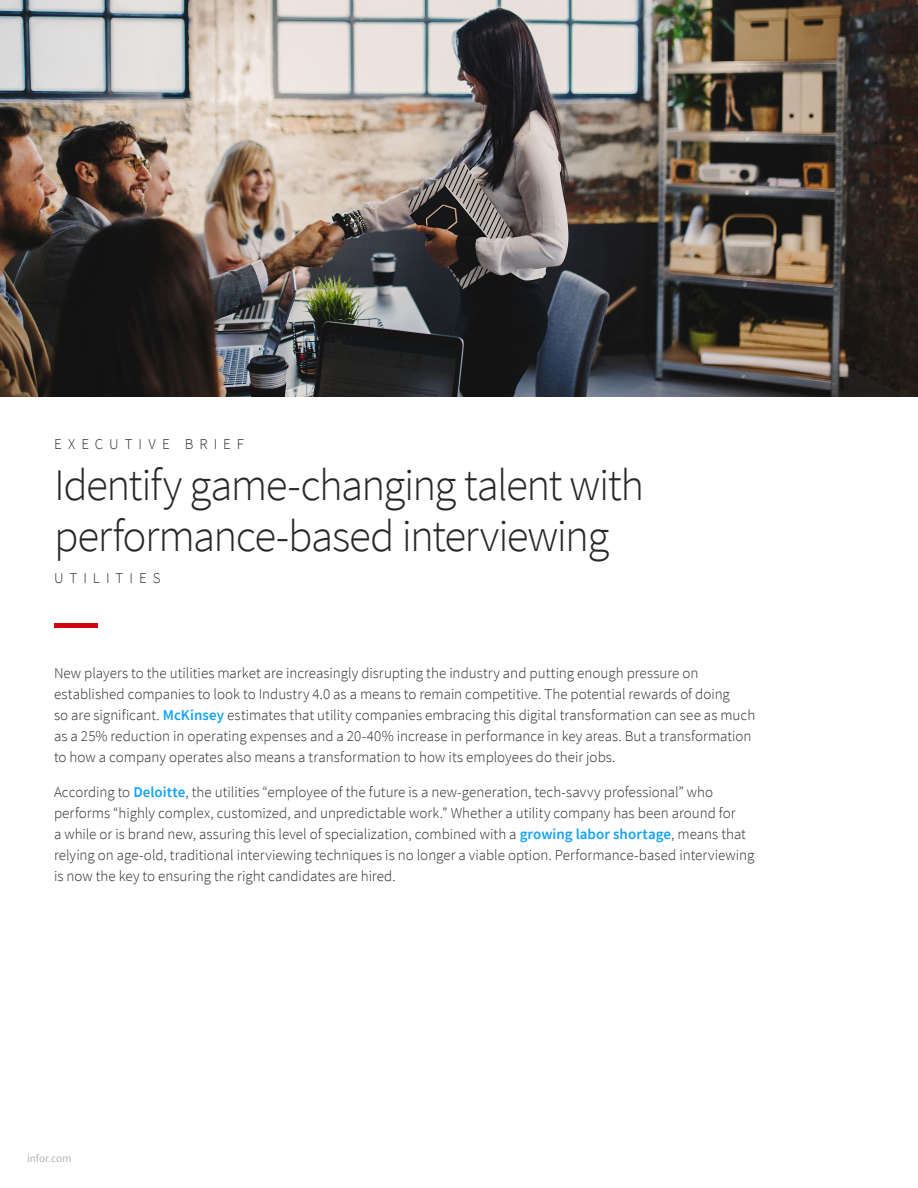
<style>
.page{position:relative;width:918px;height:1188px;background:#fff}
.page>*{position:absolute;margin:0;border:0;box-sizing:border-box;transform-origin:0 0}
.Headline{font:300 45px/51px "Source Sans Pro";letter-spacing:-.035em;color:#26292c}
.Intro_Body_Copy{font:300 15px/21px "Source Sans Pro";color:#26292c}
.Eyebrow{font:300 15px "Source Sans Pro";letter-spacing:.405em;color:#26292c}
.Mustache{font:300 15px "Source Sans Pro";letter-spacing:.4em;color:#26292c}
.t1{font:11.25px "Source Sans Pro";color:#b3b3b3}
.s1{font-weight:600;color:#13a3f7}
</style>
<div class="page">
<img style="left:0;top:0;width:918px;height:397px">
<div style="left:54px;top:623px;width:43px;height:5px;background:#d5000e"></div>
<p class="Eyebrow" style="left:54px;top:435px;width:191px">EXECUTIVE BRIEF</p>
<p class="Headline" style="left:54px;top:460px;width:592px">Identify game-changing talent with performance-based interviewing</p>
<p class="Mustache" style="left:54px;top:568px;width:108px">UTILITIES</p>
<p class="Intro_Body_Copy" style="left:54px;top:663px;width:703px">New players to the utilities market are increasingly disrupting the industry and putting enough pressure on established companies to look to Industry 4.0 as a means to remain competitive. The potential rewards of doing<br>so are significant. <span class="s1">McKinsey</span> estimates that utility companies embracing this digital transformation can see as much as a 25% reduction in operating expenses and a 20-40% increase in performance in key areas. But a transformation to how a company operates also means a transformation to how its employees do their jobs.</p>
<p class="Intro_Body_Copy" style="left:54px;top:781px;width:702px">According to <span class="s1">Deloitte</span>, the utilities “employee of the future is a new-generation, tech-savvy professional” who performs “highly complex, customized, and unpredictable work.” Whether a utility company has been around for<br>a while or is brand new, assuring this level of specialization, combined with a <span class="s1">growing labor shortage</span>, means that relying on age-old, traditional interviewing techniques is no longer a viable option. Performance-based interviewing is now the key to ensuring the right candidates are hired.</p>
<p class="t1" style="left:27px;top:1152px;width:46px">infor.com</p>
</div>
